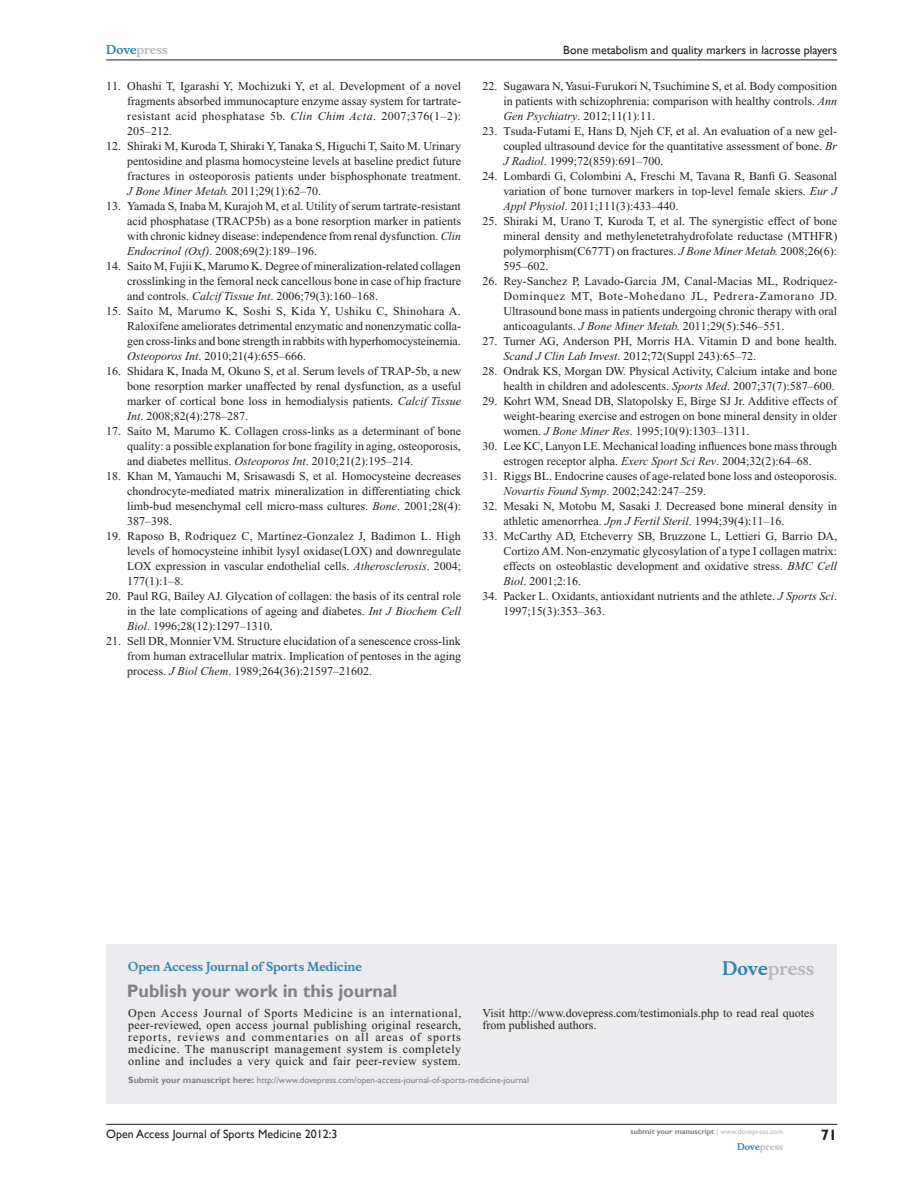
<style>
.page{position:relative;width:918px;height:1188px;background:#fff}
.page>*{position:absolute;margin:0;border:0;box-sizing:border-box;transform-origin:0 0}
.PromBx-H1{font:700 18px "Gill Sans";color:#808285}
.PromBx-Brand{font:700 18px "Musee";color:#b8b9bc}
.t1{font:700 15px "Gill Sans";color:#231f20}
.RefNL2{font:12px/15px "Times New Roman";color:#231f20;text-align:justify}
.PromBx-Tx{font:12px/12px "Times New Roman";color:#231f20;text-align:justify}
.t2{font:12px "Gill Sans";color:#231f20}
.PromBx-JrnlName{font:700 12px "Musee";color:#3485ae}
.t3{font:700 12px "Musee";color:#b8b9bc}
.PromBx-SubmitMssWebA{font:9px "Gill Sans";color:#808285}
.t4{font:700 9px "Musee";color:#b8b9bc}
.t5{font:700 7.5px "Gill Sans";color:#808285}
.s1{color:#3485ae}
.s2{font-style:italic}
.s3{font-weight:700}
.s4{font-weight:400;color:#b8b9bc}
</style>
<div class="page">
<div style="left:106px;top:944px;width:731px;height:159px;background:#ececee"></div>
<hr style="left:106px;top:1124px;width:731px;height:1px;background:#231f20">
<hr style="left:106px;top:60px;width:731px;height:1px;background:#231f20">
<p class="t3" style="left:106px;top:43px;width:63px"><span class="s1">Dove</span>press</p>
<p class="RefNL2" style="left:127px;top:79px;width:335px;text-indent:-21px">11. Ohashi T, Igarashi Y, Mochizuki Y, et al. Development of a novel fragments absorbed immunocapture enzyme assay system for tartrate&shy;resistant acid phosphatase 5b. <span class="s2">Clin Chim Acta</span>. 2007;376(1–2):<br>205–212.</p>
<p class="RefNL2" style="left:127px;top:139px;width:335px;text-indent:-21px">12. Shiraki M, Kuroda T, Shiraki Y, Tanaka S, Higuchi T, Saito M. Urinary pentosidine and plasma homocysteine levels at baseline predict future fractures in osteoporosis patients under bisphosphonate treatment.<br><span class="s2">J Bone Miner Metab.</span> 2011;29(1):62–70.</p>
<p class="RefNL2" style="left:127px;top:199px;width:335px;text-indent:-21px">13. Yamada S, Inaba M, Kurajoh M, et al. Utility of serum tartrate-resistant acid phosphatase (TRACP5b) as a bone resorption marker in patients with chronic kidney disease: independence from renal dysfunction. <span class="s2">Clin Endocrinol (Oxf)</span>. 2008;69(2):189–196.</p>
<p class="RefNL2" style="left:127px;top:259px;width:335px;text-indent:-21px">14. Saito M, Fujii K, Marumo K. Degree of mineralization-related collagen crosslinking in the femoral neck cancellous bone in case of hip fracture and controls. <span class="s2">Calcif Tissue Int</span>. 2006;79(3):160–168.</p>
<p class="RefNL2" style="left:127px;top:304px;width:335px;text-indent:-21px">15. Saito M, Marumo K, Soshi S, Kida Y, Ushiku C, Shinohara A.<br>Raloxifene ameliorates detrimental enzymatic and nonenzymatic colla&shy;gen cross-links and bone strength in rabbits with hyperhomocysteinemia.<br><span class="s2">Osteoporos Int</span>. 2010;21(4):655–666.</p>
<p class="RefNL2" style="left:127px;top:364px;width:335px;text-indent:-21px">16. Shidara K, Inada M, Okuno S, et al. Serum levels of TRAP-5b, a new bone resorption marker unaffected by renal dysfunction, as a useful marker of cortical bone loss in hemodialysis patients. <span class="s2">Calcif Tissue Int</span>. 2008;82(4):278–287.</p>
<p class="RefNL2" style="left:127px;top:424px;width:335px;text-indent:-21px">17. Saito M, Marumo K. Collagen cross-links as a determinant of bone quality: a possible explanation for bone fragility in aging, osteoporosis, and diabetes mellitus. <span class="s2">Osteoporos Int</span>. 2010;21(2):195–214.</p>
<p class="RefNL2" style="left:127px;top:469px;width:335px;text-indent:-21px">18. Khan M, Yamauchi M, Srisawasdi S, et al. Homocysteine decreases chondrocyte-mediated matrix mineralization in differentiating chick limb-bud mesenchymal cell micro-mass cultures. <span class="s2">Bone</span>. 2001;28(4):<br>387–398.</p>
<p class="RefNL2" style="left:127px;top:529px;width:335px;text-indent:-21px">19. Raposo B, Rodriquez C, Martinez-Gonzalez J, Badimon L. High levels of homocysteine inhibit lysyl oxidase(LOX) and downregulate LOX expression in vascular endothelial cells. <span class="s2">Atherosclerosis</span>. 2004; 177(1):1–8.</p>
<p class="RefNL2" style="left:127px;top:589px;width:335px;text-indent:-21px">20. Paul RG, Bailey AJ. Glycation of collagen: the basis of its central role in the late complications of ageing and diabetes. <span class="s2">Int J Biochem Cell Biol</span>. 1996;28(12):1297–1310.</p>
<p class="RefNL2" style="left:127px;top:634px;width:335px;text-indent:-21px">21. Sell DR, Monnier VM. Structure elucidation of a senescence cross-link from human extracellular matrix. Implication of pentoses in the aging process. <span class="s2">J Biol Chem</span>. 1989;264(36):21597–21602.</p>
<p class="t2" style="left:563px;top:43px;width:275px">Bone metabolism and quality markers in lacrosse players</p>
<p class="RefNL2" style="left:503px;top:79px;width:335px;text-indent:-21px">22. Sugawara N, Yasui-Furukori N, Tsuchimine S, et al. Body composition in patients with schizophrenia: comparison with healthy controls. <span class="s2">Ann Gen Psychiatry</span>. 2012;11(1):11.</p>
<p class="RefNL2" style="left:503px;top:124px;width:335px;text-indent:-21px">23. Tsuda-Futami E, Hans D, Njeh CF, et al. An evaluation of a new gel&shy;coupled ultrasound device for the quantitative assessment of bone. <span class="s2">Br J Radiol</span>. 1999;72(859):691–700.</p>
<p class="RefNL2" style="left:503px;top:169px;width:335px;text-indent:-21px">24. Lombardi G, Colombini A, Freschi M, Tavana R, Banfi G. Seasonal variation of bone turnover markers in top-level female skiers. <span class="s2">Eur J Appl Physiol</span>. 2011;111(3):433–440.</p>
<p class="RefNL2" style="left:503px;top:214px;width:335px;text-indent:-21px">25. Shiraki M, Urano T, Kuroda T, et al. The synergistic effect of bone mineral density and methylenetetrahydrofolate reductase (MTHFR) polymorphism(C677T) on fractures. <span class="s2">J Bone Miner Metab.</span> 2008;26(6):<br>595–602.</p>
<p class="RefNL2" style="left:503px;top:274px;width:336px;text-indent:-21px">26. Rey-Sanchez P, Lavado-Garcia JM, Canal-Macias ML, Rodriquez-Dominquez MT, Bote-Mohedano JL, Pedrera-Zamorano JD.<br>Ultrasound bone mass in patients undergoing chronic therapy with oral anticoagulants. <span class="s2">J Bone Miner Metab.</span> 2011;29(5):546–551.</p>
<p class="RefNL2" style="left:503px;top:334px;width:335px;text-indent:-21px">27. Turner AG, Anderson PH, Morris HA. Vitamin D and bone health.<br><span class="s2">Scand J Clin Lab Invest</span>. 2012;72(Suppl 243):65–72.</p>
<p class="RefNL2" style="left:482px;top:364px;width:356px;text-align:right">28. Ondrak KS, Morgan DW. Physical Activity, Calcium intake and bone health in children and adolescents. <span class="s2">Sports Med</span>. 2007;37(7):587–600.</p>
<p class="RefNL2" style="left:503px;top:394px;width:335px;text-indent:-21px">29. Kohrt WM, Snead DB, Slatopolsky E, Birge SJ Jr. Additive effects of weight-bearing exercise and estrogen on bone mineral density in older women. <span class="s2">J Bone Miner Res</span>. 1995;10(9):1303–1311.</p>
<p class="RefNL2" style="left:482px;top:439px;width:356px;text-align:center">30. Lee KC, Lanyon LE. Mechanical loading influences bone mass through estrogen receptor alpha. <span class="s2">Exerc Sport Sci Rev</span>. 2004;32(2):64–68.</p>
<p class="RefNL2" style="left:503px;top:469px;width:335px;text-indent:-21px">31. Riggs BL. Endocrine causes of age-related bone loss and osteoporosis.<br><span class="s2">Novartis Found Symp</span>. 2002;242:247–259.</p>
<p class="RefNL2" style="left:503px;top:499px;width:335px;text-indent:-21px">32. Mesaki N, Motobu M, Sasaki J. Decreased bone mineral density in athletic amenorrhea. <span class="s2">Jpn J Fertil Steril</span>. 1994;39(4):11–16.</p>
<p class="RefNL2" style="left:503px;top:529px;width:335px;text-indent:-21px">33. McCarthy AD, Etcheverry SB, Bruzzone L, Lettieri G, Barrio DA, Cortizo AM. Non-enzymatic glycosylation of a type I collagen matrix: effects on osteoblastic development and oxidative stress. <span class="s2">BMC Cell Biol</span>. 2001;2:16.</p>
<p class="RefNL2" style="left:503px;top:589px;width:335px;text-indent:-21px">34. Packer L. Oxidants, antioxidant nutrients and the athlete. <span class="s2">J Sports Sci</span>.<br>1997;15(3):353–363.</p>
<p class="PromBx-JrnlName" style="left:128px;top:959px;width:235px">Open Access Journal of Sports Medicine</p>
<p class="PromBx-H1" style="left:127px;top:980px;width:272px">Publish your work in this journal</p>
<p class="PromBx-Brand" style="left:722px;top:958px;width:94px"><span class="s1">Dove</span>press</p>
<p class="PromBx-Tx" style="left:128px;top:1007px;width:335px">Open Access Journal of Sports Medicine is an international, peer-reviewed, open access journal publishing original research, reports, reviews and commentaries on all areas of sports medicine. The manuscript management system is completely online and includes a very quick and fair peer-review system.</p>
<p class="PromBx-Tx" style="left:482px;top:1007px;width:333px">Visit http://www.dovepress.com/testimonials.php to read real quotes from published authors.</p>
<p class="PromBx-SubmitMssWebA" style="left:128px;top:1075px;width:402px"><span class="s3">Submit your manuscript here:</span> http://www.dovepress.com/open-access-journal-of-sports-medicine-journal</p>
<p class="t2" style="left:106px;top:1127px;width:233px">Open Access Journal of Sports Medicine 2012:3</p>
<p class="t5" style="left:631px;top:1127px;width:154px">submit your manuscript <span class="s4">| www.dovepress.com</span></p>
<p class="t4" style="left:737px;top:1141px;width:48px"><span class="s1">Dove</span>press</p>
<p class="t1" style="left:821px;top:1126px;width:18px">71</p>
</div>
